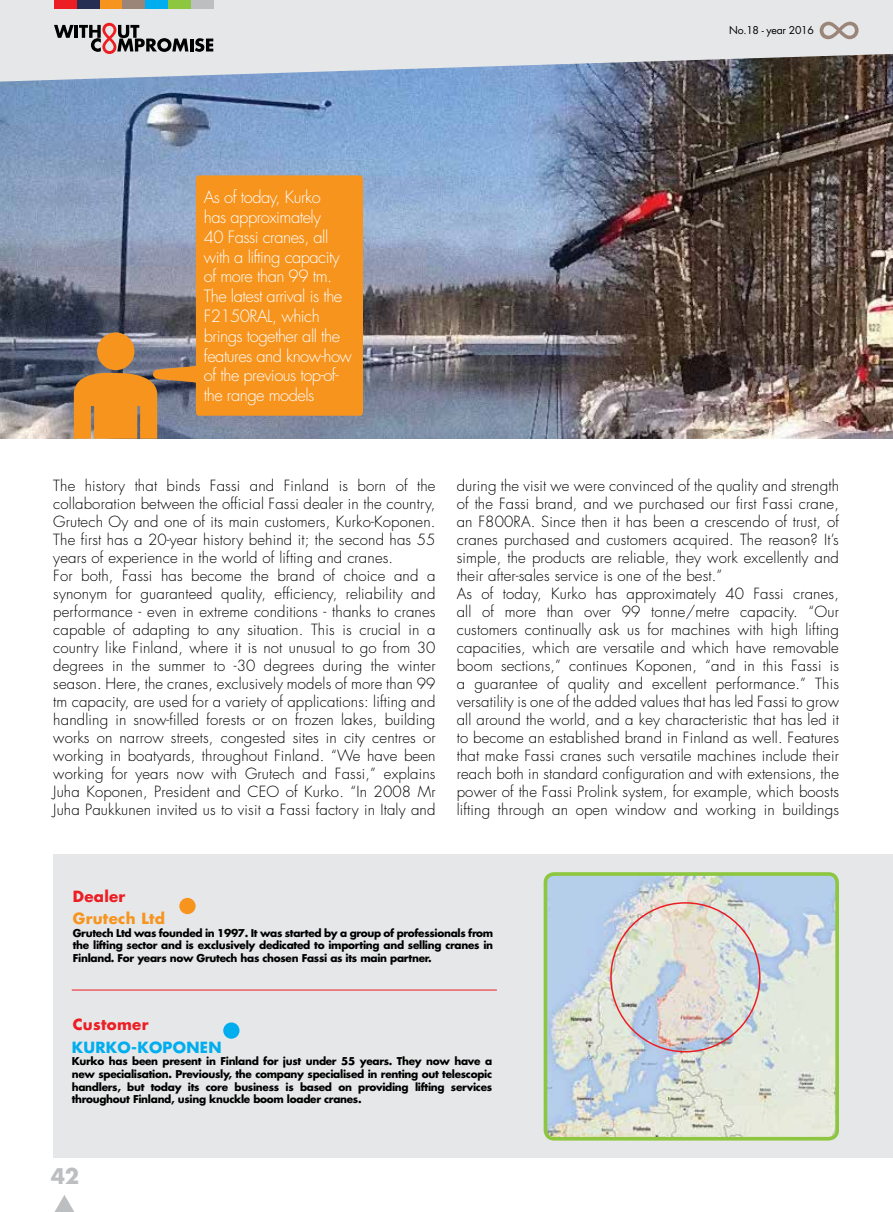
<style>
.page{position:relative;width:893px;height:1212px;background:#fff}
.page>*{position:absolute;margin:0;border:0;box-sizing:border-box;transform-origin:0 0}
.t1{font:700 21px "Futura";color:#bcbec0}
.t2{font:300 16.5px/19.8px "Futura";letter-spacing:-.03em;color:#fff}
.t3{font:300 15px/18px "Futura";letter-spacing:.01em;color:#000}
.t4{font:700 15px "Futura";letter-spacing:.02em;color:#ed1d24}
.t5{font:700 15px "Futura";letter-spacing:.02em;color:#00aeef}
.t6{font:700 15px "Futura";letter-spacing:.02em;color:#f7941e}
.t7{font:700 10.5px/12.6px "Futura";letter-spacing:-.03em;color:#000;text-align:justify}
.t8{font:10.5px "Futura";letter-spacing:-.025em;color:#000}
</style>
<div class="page">
<div style="left:53px;top:855px;width:840px;height:303px;background:#e6e7e8"></div>
<img style="left:0;top:82px;width:893px;height:357px">
<svg style="left:0;top:0;width:893px;height:82px;background:#ccd0d5"></svg>
<div style="left:54px;top:0;width:23px;height:9px;background:#ed1d24"></div>
<div style="left:77px;top:0;width:23px;height:9px;background:#272e54"></div>
<div style="left:100px;top:0;width:23px;height:9px;background:#f7941e"></div>
<div style="left:122px;top:0;width:23px;height:9px;background:#9b8579"></div>
<div style="left:145px;top:0;width:23px;height:9px;background:#00aeef"></div>
<div style="left:168px;top:0;width:23px;height:9px;background:#8dc63f"></div>
<div style="left:191px;top:0;width:23px;height:9px;background:#bcbec0"></div>
<svg style="left:54px;top:23px;width:159px;height:31px;background:#a79e9f"></svg>
<svg style="left:820px;top:22px;width:38px;height:17px"></svg>
<svg style="left:55px;top:1195px;width:19px;height:17px"></svg>
<img style="left:545px;top:877px;width:292px;height:262px">
<div style="left:544px;top:872px;width:295px;height:268px;border:4px solid #8dc63f;border-radius:9px"></div>
<svg style="left:153px;top:175px;width:210px;height:241px;background:#dd9139"></svg>
<div style="left:97px;top:332px;width:38px;height:38px;background:#f7941e;border-radius:50%"></div>
<svg style="left:74px;top:370px;width:83px;height:69px;background:#e38e29"></svg>
<hr style="left:72px;top:990px;width:425px;height:1px;background:#ed1d24">
<div style="left:223px;top:1022px;width:16px;height:17px;background:#00aeef;border-radius:50%"></div>
<div style="left:179px;top:898px;width:17px;height:16px;background:#f7941e;border-radius:50%"></div>
<p class="t2" style="left:204px;top:188px;width:150px">As of today, Kurko<br>has approximately<br>40 Fassi cranes, all with a lifting capacity of more than 99 tm.<br>The latest arrival is the<br>F2150RAL, which brings together all the features and know-how of the previous top-of&shy;the range models</p>
<p class="t8" style="left:753px;top:23px;width:8px">4</p>
<p class="t8" style="left:807px;top:23px;width:8px">3</p>
<p class="t8" style="left:729px;top:23px;width:86px">No.18 - year 2016</p>
<p class="t3" style="left:53px;top:477px;width:384px">The history that binds Fassi and Finland is born of the collaboration between the official Fassi dealer in the country, Grutech Oy and one of its main customers, Kurko-Koponen.<br>The first has a 20-year history behind it; the second has 55 years of experience in the world of lifting and cranes.<br>For both, Fassi has become the brand of choice and a synonym for guaranteed quality, efficiency, reliability and performance - even in extreme conditions - thanks to cranes capable of adapting to any situation. This is crucial in a country like Finland, where it is not unusual to go from 30 degrees in the summer to -30 degrees during the winter season. Here, the cranes, exclusively models of more than 99 tm capacity, are used for a variety of applications: lifting and handling in snow-filled forests or on frozen lakes, building works on narrow streets, congested sites in city centres or working in boatyards, throughout Finland. “We have been working for years now with Grutech and Fassi,” explains Juha Koponen, President and CEO of Kurko. “In 2008 Mr Juha Paukkunen invited us to visit a Fassi factory in Italy and</p>
<p class="t3" style="left:457px;top:477px;width:384px">during the visit we were convinced of the quality and strength of the Fassi brand, and we purchased our first Fassi crane, an F800RA. Since then it has been a crescendo of trust, of cranes purchased and customers acquired. The reason? It’s simple, the products are reliable, they work excellently and their after-sales service is one of the best.”<br>As of today, Kurko has approximately 40 Fassi cranes, all of more than over 99 tonne/metre capacity. “Our customers continually ask us for machines with high lifting capacities, which are versatile and which have removable boom sections,” continues Koponen, “and in this Fassi is a guarantee of quality and excellent performance.” This versatility is one of the added values that has led Fassi to grow all around the world, and a key characteristic that has led it to become an established brand in Finland as well. Features that make Fassi cranes such versatile machines include their reach both in standard configuration and with extensions, the power of the Fassi Prolink system, for example, which boosts lifting through an open window and working in buildings</p>
<p class="t4" style="left:73px;top:886px;width:54px">Dealer</p>
<p class="t6" style="left:73px;top:908px;width:94px">Grutech Ltd</p>
<p class="t7" style="left:73px;top:926px;width:422px">Grutech Ltd was founded in 1997. It was started by a group of professionals from the lifting sector and is exclusively dedicated to importing and selling cranes in Finland. For years now Grutech has chosen Fassi as its main partner.</p>
<p class="t4" style="left:73px;top:1014px;width:77px">Customer</p>
<p class="t5" style="left:72px;top:1037px;width:151px">KURKO-KOPONEN</p>
<p class="t7" style="left:72px;top:1055px;width:422px">Kurko has been present in Finland for just under 55 years. They now have a new specialisation. Previously, the company specialised in renting out telescopic handlers, but today its core business is based on providing lifting services throughout Finland, using knuckle boom loader cranes.</p>
<h1 class="t1" style="left:51px;top:1162px;width:30px">42</h1>
</div>
